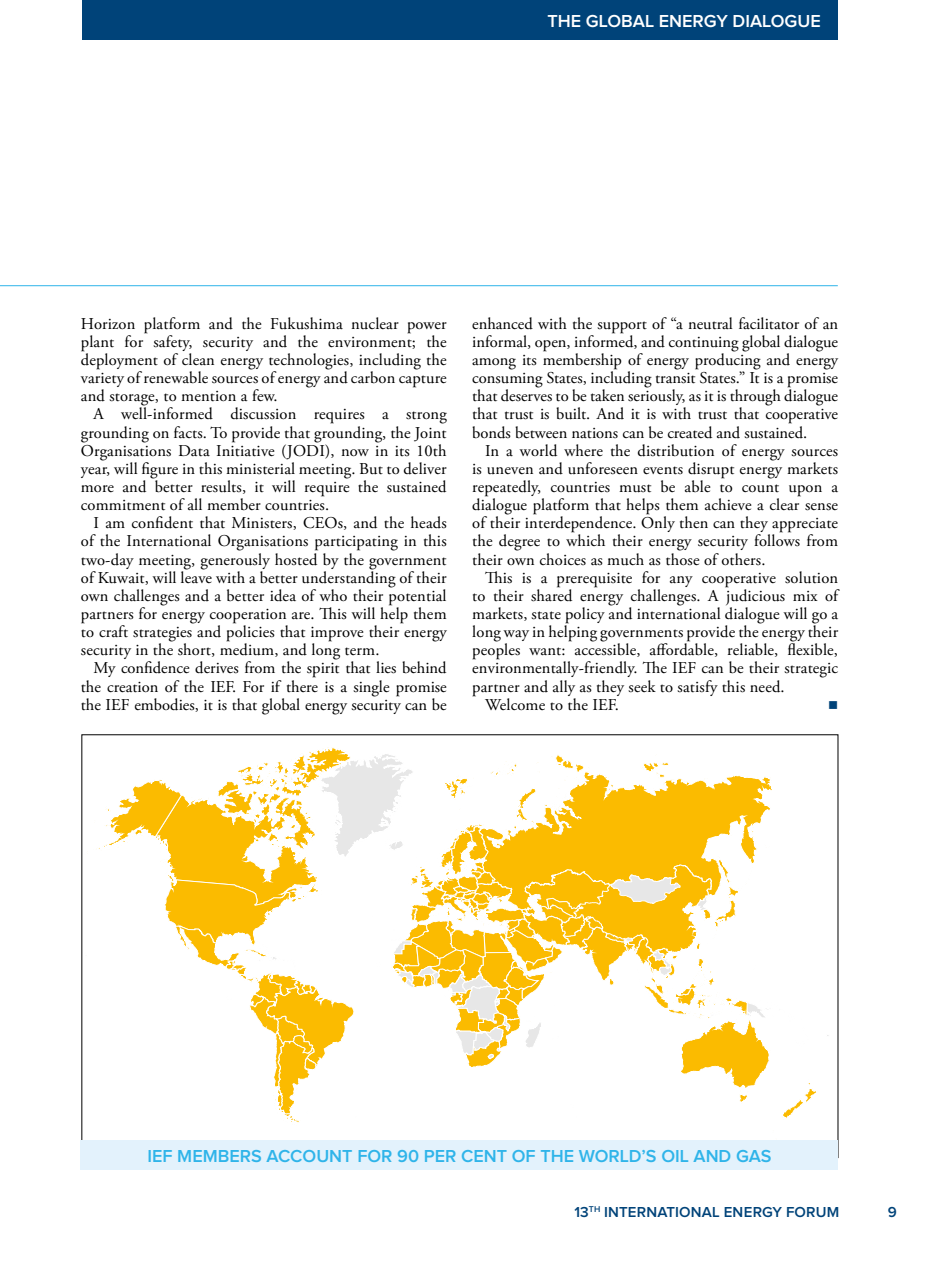
<style>
.page{position:relative;width:936px;height:1263px;background:#fff}
.page>*{position:absolute;margin:0;border:0;box-sizing:border-box;transform-origin:0 0}
.t1{font:600 18px "Proxima Nova";color:#2fb4e9}
.t2{font:600 18px "Proxima Nova";color:#fff}
.t3{font:16.5px/18.1px "Adobe Garamond Pro";letter-spacing:.01em;color:#000;text-align:justify}
.t4{font:600 15px "Proxima Nova";letter-spacing:.01em;color:#004379}
.t5{font:13.5px "Wingdings";color:#004379}
</style>
<div class="page">
<hr style="left:0;top:285px;width:837px;height:1px;background:#2fb4e9">
<div style="left:82px;top:0;width:755px;height:39px;background:#004379"></div>
<svg style="left:98px;top:747px;width:718px;height:376px"></svg>
<div style="left:81px;top:1140px;width:757px;height:29px;background:#e3f2fc"></div>
<p class="t2" style="left:547px;top:10px;width:64px">THE GLOBAL</p>
<p class="t2" style="left:658px;top:10px;width:23px">ENERGY</p>
<p class="t2" style="left:732px;top:10px;width:12px">DIALOGUE</p>
<p class="t3" style="left:81px;top:315px;width:367px">Horizon platform and the Fukushima nuclear power plant for safety, security and the environment; the deployment of clean energy technologies, including the variety of renewable sources of energy and carbon capture and storage, to mention a few.</p>
<p class="t3" style="left:81px;top:406px;width:367px;text-indent:13px">A well-informed discussion requires a strong grounding on facts. To provide that grounding, the Joint Organisations Data Initiative (JODI), now in its 10th year, will figure in this ministerial meeting. But to deliver more and better results, it will require the sustained commitment of all member countries.</p>
<p class="t3" style="left:81px;top:514px;width:367px;text-indent:13px">I am confident that Ministers, CEOs, and the heads of the International Organisations participating in this two-day meeting, generously hosted by the government of Kuwait, will leave with a better understanding of their own challenges and a better idea of who their potential partners for energy cooperation are. This will help them to craft strategies and policies that improve their energy security in the short, medium, and long term.</p>
<p class="t3" style="left:81px;top:660px;width:367px;text-indent:13px">My confidence derives from the spirit that lies behind the creation of the IEF. For if there is a single promise the IEF embodies, it is that global energy security can be</p>
<p class="t3" style="left:472px;top:315px;width:367px">enhanced with the support of “a neutral facilitator of an informal, open, informed, and continuing global dialogue among its membership of energy producing and energy consuming States, including transit States.” It is a promise that deserves to be taken seriously, as it is through dialogue that trust is built. And it is with trust that cooperative bonds between nations can be created and sustained.</p>
<p class="t3" style="left:472px;top:442px;width:367px;text-indent:13px">In a world where the distribution of energy sources is uneven and unforeseen events disrupt energy markets repeatedly, countries must be able to count upon a dialogue platform that helps them achieve a clear sense of their interdependence. Only then can they appreciate the degree to which their energy security follows from their own choices as much as those of others.</p>
<p class="t3" style="left:485px;top:569px;width:354px">This is a prerequisite for any cooperative solution</p>
<p class="t3" style="left:472px;top:587px;width:367px">to their shared energy challenges. A judicious mix of</p>
<p class="t3" style="left:472px;top:605px;width:367px">markets, state policy and international dialogue will go a</p>
<p class="t3" style="left:472px;top:623px;width:367px">long way in helping governments provide the energy their</p>
<p class="t3" style="left:472px;top:642px;width:367px">peoples want: accessible, affordable, reliable, flexible,</p>
<p class="t3" style="left:472px;top:660px;width:367px">environmentally-friendly. The IEF can be their strategic</p>
<p class="t3" style="left:472px;top:678px;width:314px">partner and ally as they seek to satisfy this need.</p>
<p class="t3" style="left:485px;top:696px;width:135px">Welcome to the IEF.</p>
<p class="t5" style="left:828px;top:698px;width:12px">■</p>
<p class="t1" style="left:147px;top:1146px;width:58px">IEF MEMBER</p>
<p class="t1" style="left:251px;top:1146px;width:65px">S ACCOUNT</p>
<p class="t1" style="left:357px;top:1146px;width:13px">FOR</p>
<p class="t1" style="left:397px;top:1146px;width:88px">90 PER CENT</p>
<p class="t1" style="left:512px;top:1146px;width:41px">OF THE</p>
<p class="t1" style="left:579px;top:1146px;width:28px">WORL</p>
<p class="t1" style="left:629px;top:1146px;width:43px">D’S OIL</p>
<p class="t1" style="left:693px;top:1146px;width:79px">AND GAS</p>
<p class="t4" style="left:574px;top:1203px;width:266px">13<sup>TH</sup> INTERNATIONAL ENERGY FORUM</p>
<p class="t4" style="left:887px;top:1203px;width:11px">9</p>
</div>
